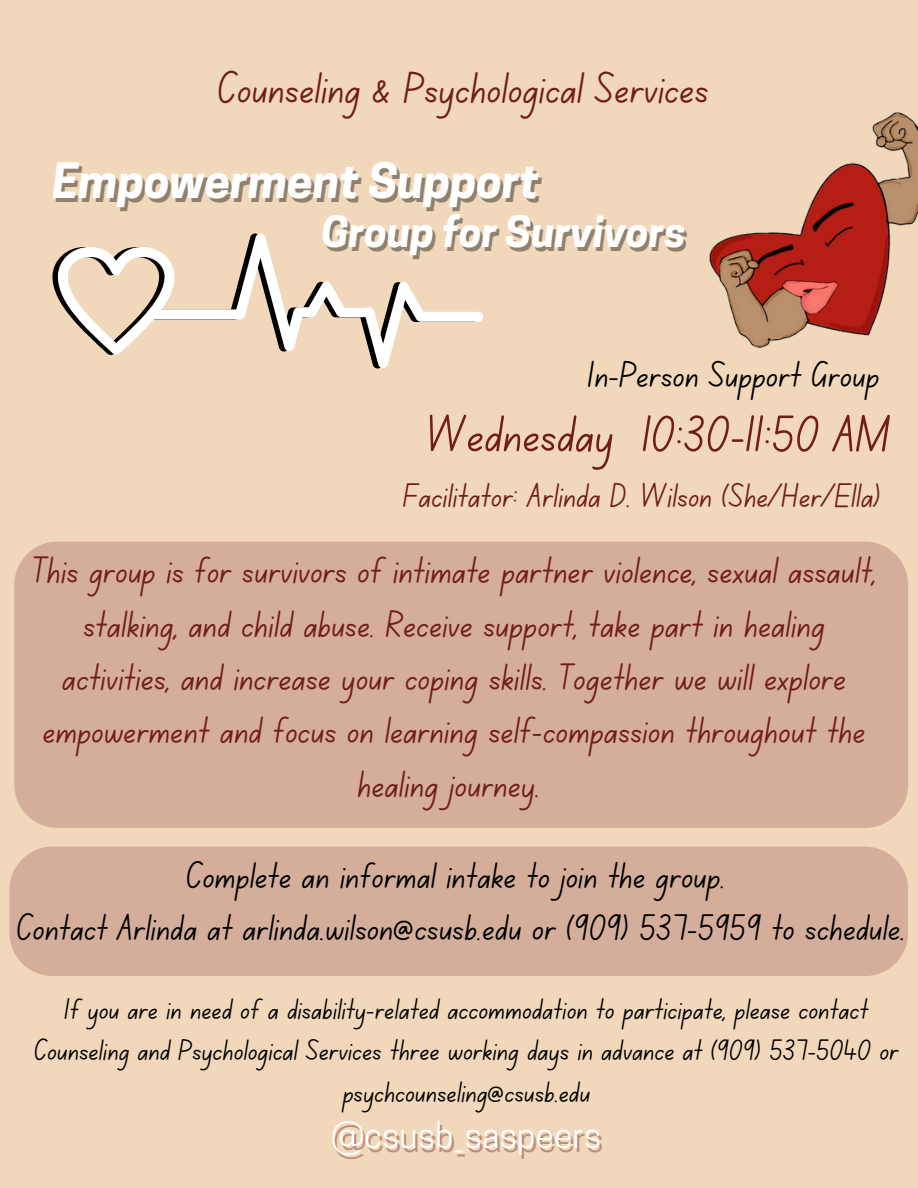
<style>
.page{position:relative;width:918px;height:1188px;background:#f1d8ba}
.page>*{position:absolute;margin:0;border:0;box-sizing:border-box;transform-origin:0 0}
.t1{font:52.5px "Canva School Font";color:#701e17}
.t2{font:italic 700 45.9px "Cooper Hewitt";color:rgb(0 0 0/.4)}
.t3{font:45px "Canva School Font";color:#701e17}
.t4{font:italic 700 40.8px "Cooper Hewitt";color:rgb(0 0 0/.4)}
.t5{font:38.55px/53.4px "Canva School Font";color:#701e17;text-align:center}
.t6{font:37.5px "Canva School Font";color:#000}
.t7{font:34.5px "Canva School Font";color:#701e17}
.t8{font:34.05px "Cooper Hewitt";color:rgb(112 30 23/.4)}
.t9{font:30px/41.7px "Canva School Font";color:#000;text-align:center}
</style>
<div class="page">
<img style="left:709px;top:112px;width:209px;height:236px">
<svg style="left:174px;top:233px;width:309px;height:135px"></svg>
<svg style="left:52px;top:247px;width:122px;height:108px"></svg>
<div style="left:14px;top:542px;width:894px;height:286px;background:#d5ae9b"></div>
<div style="left:9px;top:847px;width:899px;height:129px;background:#d5ae9b"></div>
<h4 class="t3" style="left:218px;top:68px;width:492px">Counseling &amp; Psychological Services</h4>
<h1 class="t2" style="left:55px;top:168px;width:489px">Empowerment Support</h1>
<p class="t4" style="left:324px;top:221px;width:366px">Group for Survivors</p>
<p class="t6" style="left:588px;top:358px;width:293px">In-Person Support Group</p>
<p class="t1" style="left:426px;top:411px;width:466px">Wednesday 10:30-11:50 AM</p>
<p class="t7" style="left:403px;top:480px;width:479px">Facilitator: Arlinda D. Wilson (She/Her/Ella)</p>
<p class="t5" style="left:32px;top:549px;width:846px">This group is for survivors of intimate partner violence, sexual assault, stalking, and child abuse. Receive support, take part in healing activities, and increase your coping skills. Together we will explore empowerment and focus on learning self-compassion throughout the healing journey.</p>
<p class="t6" style="left:186px;top:859px;width:541px">Complete an informal intake to join the group.</p>
<h4 class="t6" style="left:16px;top:911px;width:891px">Contact Arlinda at arlinda.wilson@csusb.edu or (909) 537-5959 to schedule.</h4>
<p class="t9" style="left:34px;top:992px;width:866px">If you are in need of a disability-related accommodation to participate, please contact<br>Counseling and Psychological Services three working days in advance at (909) 537-5040 or psychcounseling@csusb.edu</p>
<p class="t8" style="left:334px;top:1126px;width:272px">@csusb_saspeers</p>
</div>
